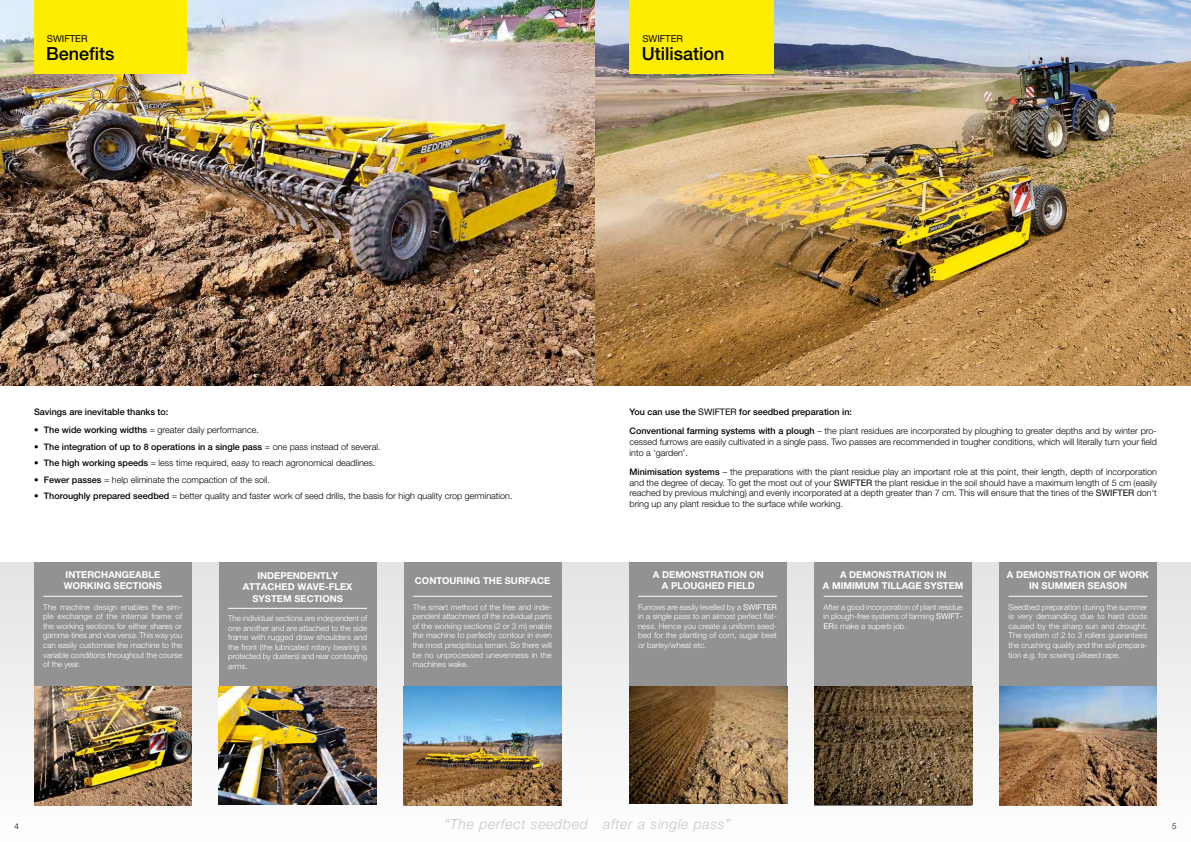
<style>
.page{position:relative;width:1191px;height:842px;background:#fff}
.page>*{position:absolute;margin:0;border:0;box-sizing:border-box;transform-origin:0 0}
.t1{font:500 18px "Helvetica Neue LT Pro";color:#000}
.t2{font:italic 300 14px "Helvetica Neue LT Pro";letter-spacing:.05em;color:#c6c6c6}
.t3{font:700 9.5px/11.4px "Helvetica Neue LT Pro";color:#fff;text-align:center}
.t4{font:9.5px "Helvetica Neue LT Pro";color:#000}
.t5{font:300 9px/10.8px "Helvetica Neue LT Pro";color:#000;text-align:justify}
.t6{font:500 9px "Helvetica Neue LT Pro";color:#000}
.t7{font:300 8px/9.6px "Helvetica Neue LT Pro";color:#fff;text-align:justify}
.t8{font:300 8px "Helvetica Neue LT Pro";color:#000}
.s1{font-weight:500}
.s2{font-weight:300}
.s3{font-weight:400}
</style>
<div class="page">
<img style="left:0;top:0;width:1191px;height:386px">
<div style="left:0;top:563px;width:1191px;height:279px;background:linear-gradient(to bottom,#e3e3e3,#fcfbfa)"></div>
<div style="left:34px;top:0;width:153px;height:74px;background:#ffed00"></div>
<div style="left:629px;top:0;width:145px;height:74px;background:#ffed00"></div>
<div style="left:814px;top:563px;width:158px;height:123px;background:#929292"></div>
<div style="left:629px;top:563px;width:158px;height:123px;background:#929292"></div>
<div style="left:999px;top:563px;width:158px;height:123px;background:#929292"></div>
<div style="left:219px;top:563px;width:157px;height:123px;background:#929292"></div>
<div style="left:34px;top:563px;width:158px;height:123px;background:#929292"></div>
<div style="left:404px;top:563px;width:157px;height:123px;background:#929292"></div>
<img style="left:404px;top:686px;width:157px;height:119px">
<img style="left:219px;top:686px;width:158px;height:119px">
<img style="left:34px;top:686px;width:158px;height:119px">
<img style="left:814px;top:686px;width:158px;height:119px">
<img style="left:999px;top:686px;width:158px;height:119px">
<img style="left:629px;top:686px;width:158px;height:118px">
<hr style="left:1008px;top:596px;width:139px;height:1px;background:#fff">
<hr style="left:823px;top:596px;width:139px;height:1px;background:#fff">
<hr style="left:638px;top:596px;width:139px;height:1px;background:#fff">
<hr style="left:43px;top:596px;width:139px;height:1px;background:#fff">
<hr style="left:228px;top:608px;width:139px;height:1px;background:#fff">
<hr style="left:413px;top:596px;width:139px;height:1px;background:#fff">
<p class="t4" style="left:47px;top:32px;width:42px">SWIFTER</p>
<p class="t4" style="left:642px;top:32px;width:42px">SWIFTER</p>
<p class="t1" style="left:46px;top:43px;width:70px">Benefits</p>
<p class="t1" style="left:642px;top:43px;width:84px">Utilisation</p>
<p class="t6" style="left:34px;top:406px;width:136px">Savings are inevitable thanks to:</p>
<p class="t5" style="left:34px;top:424px;width:226px"><span class="s1">• The wide working widths</span> = greater daily performance.</p>
<p class="t6" style="left:34px;top:441px;width:348px">• The integration of up to 8 operations in a single pass <span class="s2">= one pass instead of several.</span></p>
<p class="t5" style="left:34px;top:457px;width:343px"><span class="s1">• The high working speeds</span> = less time required, easy to reach agronomical deadlines.</p>
<p class="t5" style="left:34px;top:474px;width:237px"><span class="s1">• Fewer passes</span> = help eliminate the compaction of the soil.</p>
<p class="t5" style="left:34px;top:490px;width:480px"><span class="s1">• Thoroughly prepared seedbed</span> = better quality and faster work of seed drills, the basis for high quality crop germination.</p>
<p class="t3" style="left:64px;top:569px;width:100px;text-align:left">INTERCHANGEABLE<br>WORKING SECTIONS</p>
<p class="t7" style="left:43px;top:602px;width:141px">The machine design enables the sim&shy;ple exchange of the internal frame of the working sections for either shares or gamma-tines and vice versa. This way you can easily customise the machine to the variable conditions throughout the course of the year.</p>
<p class="t3" style="left:243px;top:569px;width:111px">INDEPENDENTLY<br>ATTACHED WAVE-FLEX<br>SYSTEM SECTIONS</p>
<p class="t7" style="left:228px;top:613px;width:140px">The individual sections are independent of one another and are attached to the side frame with rugged draw shoulders and the front (the lubricated rotary bearing is protected by dusters) and rear contouring arms.</p>
<p class="t3" style="left:415px;top:574px;width:137px">CONTOURING THE SURFACE</p>
<p class="t7" style="left:413px;top:602px;width:140px">The smart method of the free and inde&shy;pendent attachment of the individual parts of the working sections (2 or 3 m) enable the machine to perfectly contour in even the most precipitous terrain. So there will be no unprocessed unevenness in the machines wake.</p>
<p class="t6" style="left:629px;top:406px;width:224px">You can use the <span class="s3">SWIFTER</span> for seedbed preparation in:</p>
<p class="t5" style="left:629px;top:425px;width:529px"><span class="s1">Conventional farming systems with a plough</span> – the plant residues are incorporated by ploughing to greater depths and by winter pro&shy;cessed furrows are easily cultivated in a single pass. Two passes are recommended in tougher conditions, which will literally turn your field into a ‘garden’.</p>
<p class="t5" style="left:629px;top:466px;width:529px"><span class="s1">Minimisation systems</span> – the preparations with the plant residue play an important role at this point, their length, depth of incorporation and the degree of decay. To get the most out of your <span class="s3">SWIFTER</span> the plant residue in the soil should have a maximum length of 5 cm (easily reached by previous mulching) and evenly incorporated at a depth greater than 7 cm. This will ensure that the tines of the <span class="s3">SWIFTER</span> don‘t bring up any plant residue to the surface while working.</p>
<p class="t3" style="left:653px;top:569px;width:112px">A DEMONSTRATION ON<br>A PLOUGHED FIELD</p>
<p class="t7" style="left:638px;top:602px;width:140px">Furrows are easily levelled by a <span class="s3">SWIFTER </span>in a single pass to an almost perfect flat&shy;ness. Hence you create a uniform seed&shy;bed for the planting of corn, sugar beet or barley/wheat etc.</p>
<p class="t3" style="left:823px;top:569px;width:142px">A DEMONSTRATION IN<br>A MIMIMUM TILLAGE SYSTEM</p>
<p class="t7" style="left:823px;top:602px;width:140px">After a good incorporation of plant residue in plough-free systems of farming <span class="s3">SWIFT-ER</span>s make a superb job.</p>
<p class="t3" style="left:1007px;top:569px;width:144px">A DEMONSTRATION OF WORK<br>IN SUMMER SEASON</p>
<p class="t7" style="left:1008px;top:602px;width:140px">Seedbed preparation during the summer is very demanding due to hard clods caused by the sharp sun and drought.<br>The system of 2 to 3 rollers guarantees the crushing quality and the soil prepara&shy;tion e.g. for sowing oilseed rape.</p>
<p class="t2" style="left:444px;top:815px;width:288px">“The perfect seedbed after a single pass”</p>
<p class="t8" style="left:14px;top:821px;width:6px">4</p>
<p class="t8" style="left:1172px;top:821px;width:6px">5</p>
</div>
